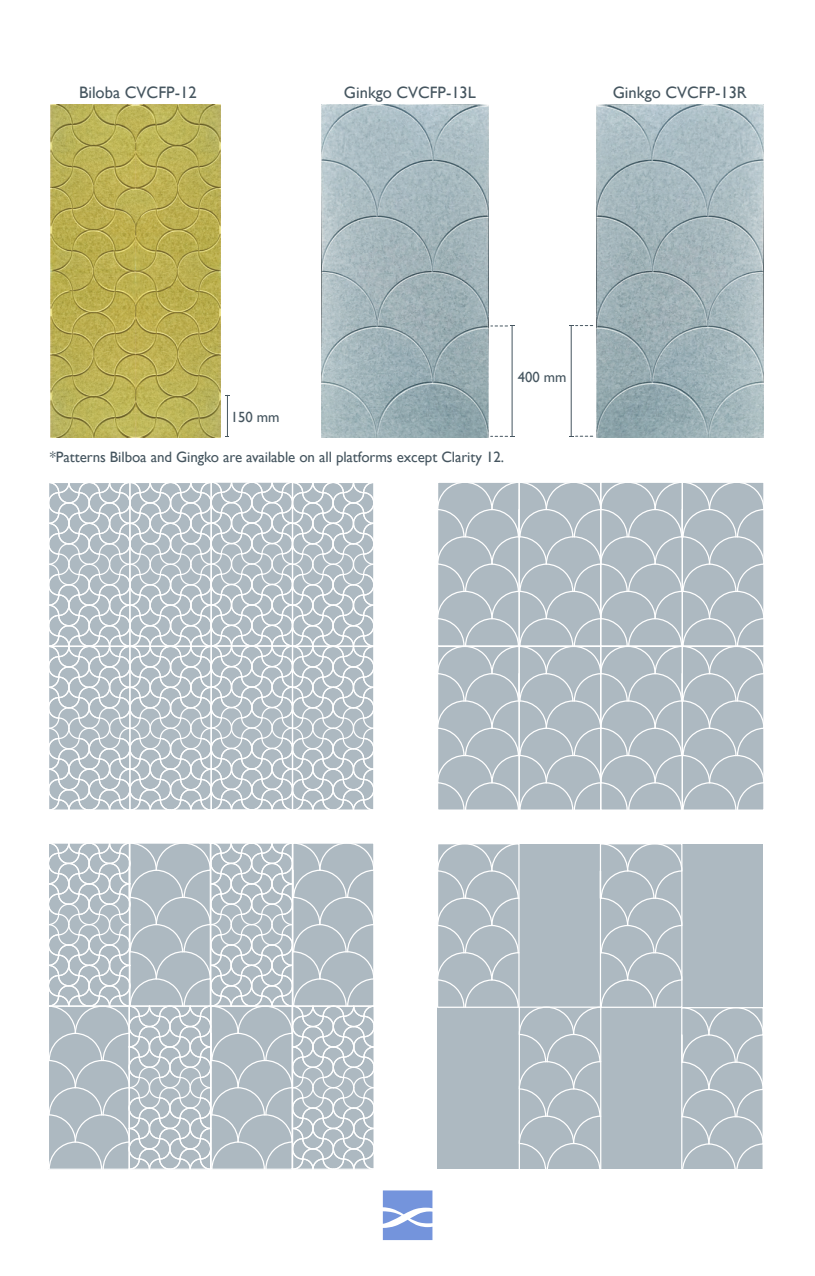
<style>
.page{position:relative;width:815px;height:1276px;background:#fff}
.page>*{position:absolute;margin:0;border:0;box-sizing:border-box;transform-origin:0 0}
.t1{font:16.5px "Gill Sans";color:#45555f}
.t2{font:15px "Gill Sans";letter-spacing:-.005em;color:#45555f}
.t3{font:14.75px "Gill Sans";color:#45555f}
</style>
<div class="page">
<svg style="left:383px;top:1190px;width:49px;height:50px"></svg>
<hr style="left:227px;top:395px;width:1px;height:41px;background:#45555f">
<hr style="left:512px;top:326px;width:1px;height:110px;background:#45555f">
<hr style="left:571px;top:326px;width:1px;height:110px;background:#45555f">
<svg style="left:438px;top:483px;width:326px;height:327px;background:#b4bfc6"></svg>
<svg style="left:49px;top:482px;width:325px;height:328px"></svg>
<svg style="left:49px;top:843px;width:325px;height:327px;background:#b9c3ca"></svg>
<svg style="left:437px;top:844px;width:326px;height:325px;background:#b1bcc4"></svg>
<svg style="left:491px;top:436px;width:23px;height:1px"></svg>
<svg style="left:491px;top:325px;width:23px;height:2px"></svg>
<svg style="left:569px;top:436px;width:24px;height:1px"></svg>
<svg style="left:569px;top:325px;width:24px;height:1px"></svg>
<img style="left:596px;top:104px;width:168px;height:333px">
<img style="left:321px;top:104px;width:168px;height:333px">
<img style="left:50px;top:104px;width:171px;height:333px">
<p class="t1" style="left:79px;top:83px;width:119px">Biloba CVCFP-12</p>
<p class="t1" style="left:344px;top:83px;width:133px">Ginkgo CVCFP-13L</p>
<p class="t1" style="left:613px;top:83px;width:136px">Ginkgo CVCFP-13R</p>
<p class="t3" style="left:231px;top:409px;width:51px">150 mm</p>
<p class="t3" style="left:518px;top:368px;width:50px">400 mm</p>
<p class="t2" style="left:50px;top:448px;width:456px">*Patterns Bilboa and Gingko are available on all platforms except Clarity 12.</p>
</div>
